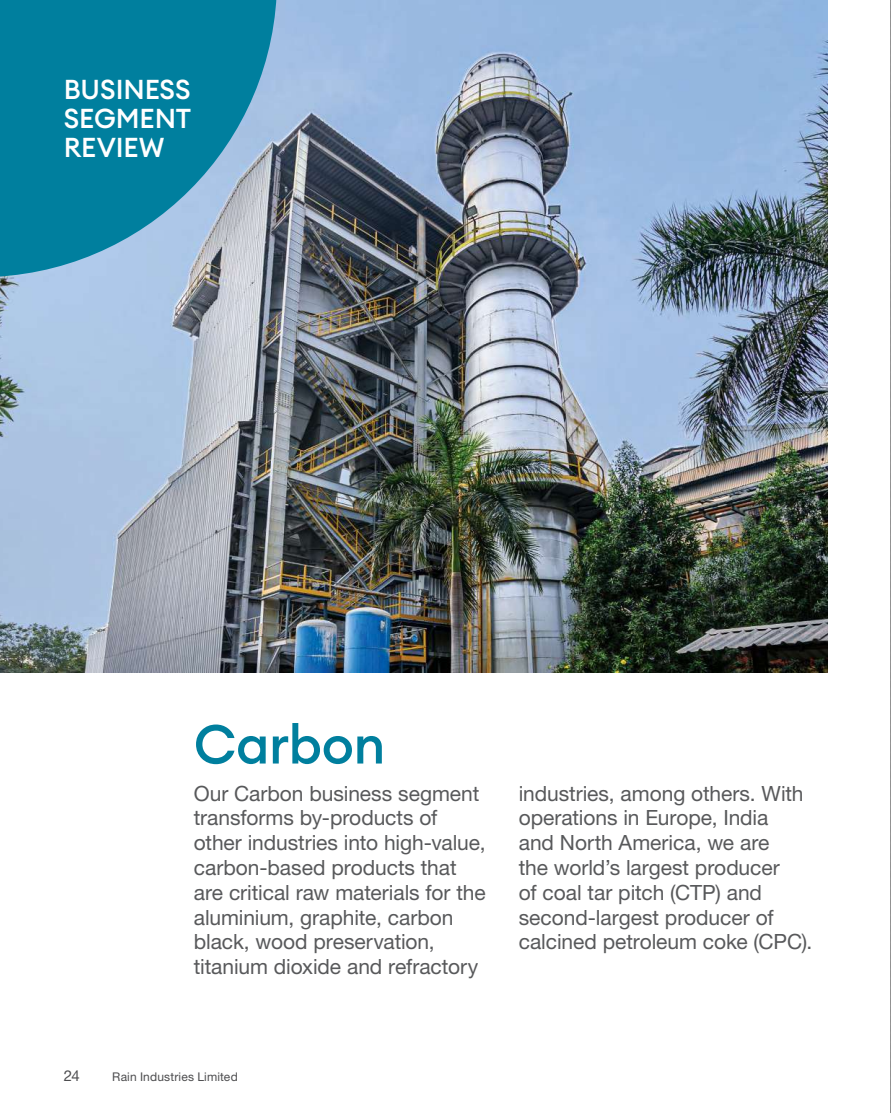
<style>
.page{position:relative;width:891px;height:1113px;background:#fff}
.page>*{position:absolute;margin:0;border:0;box-sizing:border-box;transform-origin:0 0}
.t1{font:500 54px "Euclid Circular A";letter-spacing:-.01em;color:#007f9e}
.t2{font:500 27px/28.8px "Euclid Circular A";letter-spacing:-.005em;color:#fff;text-align:justify}
.t3{font:21px/24.8px "Helvetica Neue LT Std";letter-spacing:-.005em;color:#58595b}
.t4{font:15px "Helvetica Neue LT Std";color:#4d4d4f}
.t5{font:12px "Helvetica Neue LT Std";letter-spacing:.015em;color:#4d4d4f}
</style>
<div class="page">
<img style="left:0;top:0;width:827px;height:672px">
<svg style="left:0;top:0;width:277px;height:277px;background:#2a8eab"></svg>
<svg style="left:890px;top:0;width:1px;height:1113px"></svg>
<p class="t2" style="left:64px;top:75px;width:129px">BUSINESS SEGMENT REVIEW</p>
<h1 class="t1" style="left:194px;top:709px;width:193px">Carbon</h1>
<p class="t3" style="left:194px;top:780px;width:293px">Our Carbon business segment transforms by-products of other industries into high-value, carbon-based products that are critical raw materials for the aluminium, graphite, carbon black, wood preservation, titanium dioxide and refractory</p>
<p class="t3" style="left:519px;top:780px;width:295px">industries, among others. With operations in Europe, India<br>and North America, we are<br>the world’s largest producer<br>of coal tar pitch (CTP) and second‑largest producer of calcined petroleum coke (CPC).</p>
<p class="t4" style="left:64px;top:1066px;width:18px">24</p>
<p class="t5" style="left:112px;top:1069px;width:127px">Rain Industries Limited</p>
</div>
